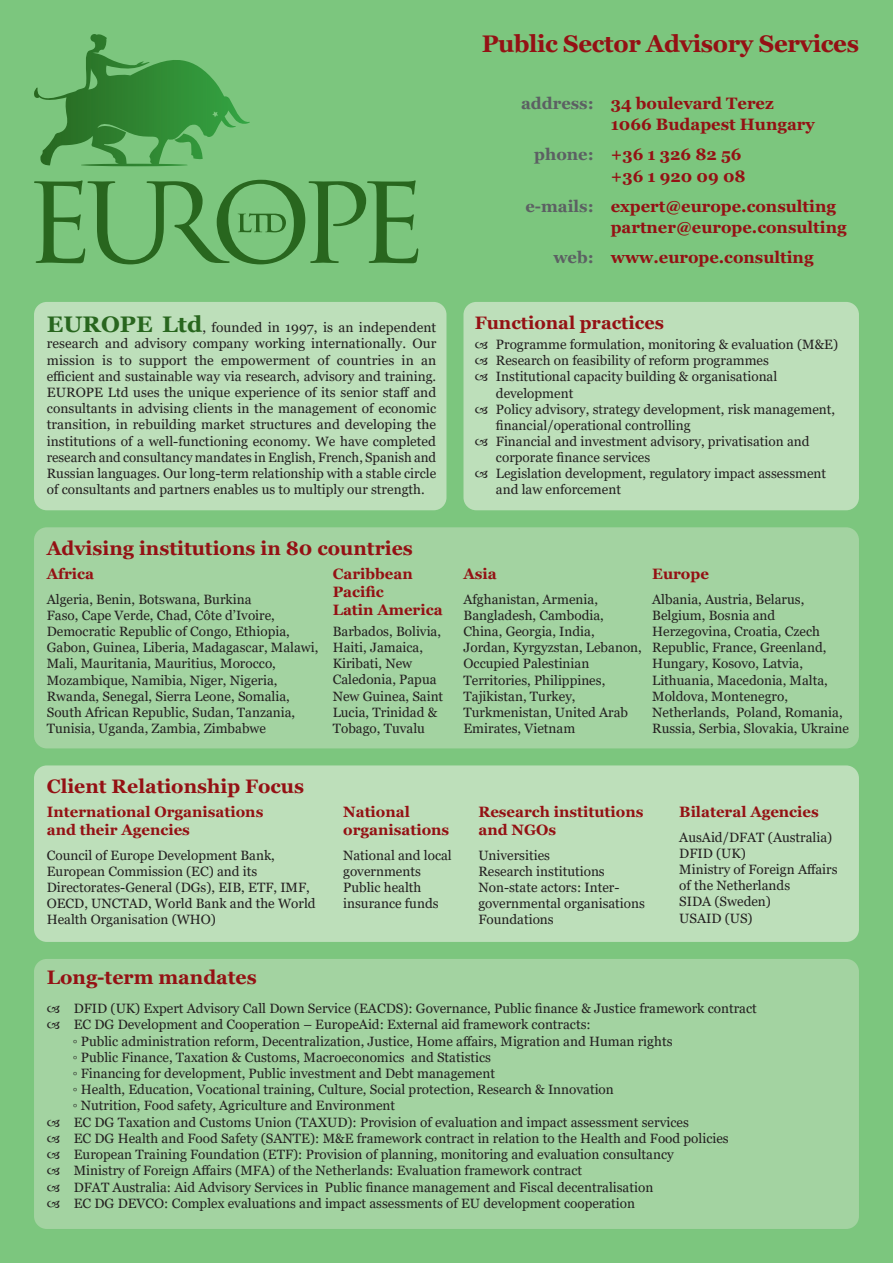
<style>
.page{position:relative;width:893px;height:1263px;background:#7cc67e}
.page>*{position:absolute;margin:0;border:0;box-sizing:border-box;transform-origin:0 0}
.t1{font:700 24px "Georgia";letter-spacing:-.015em;color:#941114}
.t2{font:700 19.5px "Georgia";color:#941114}
.t3{font:700 18px "Georgia";color:#941114}
.t4{font:700 16.5px/21.6px "Georgia";color:#941114}
.t5{font:700 15px/18px "Georgia";color:#941114}
.t6{font:13.5px/16.2px "Georgia";color:#231f20}
.s1{color:#5c6063}
.s2{font-weight:700;font-size:22.5px;color:#28661e}
</style>
<div class="page">
<svg style="left:34px;top:180px;width:384px;height:84px"></svg>
<svg style="left:34px;top:34px;width:216px;height:132px"></svg>
<div style="left:34px;top:959px;width:825px;height:270px;background:#a3d3a1;border-radius:13px"></div>
<div style="left:463px;top:302px;width:396px;height:208px;background:#bddfba;border-radius:13px"></div>
<div style="left:34px;top:302px;width:412px;height:208px;background:#bddfba;border-radius:13px"></div>
<div style="left:34px;top:527px;width:825px;height:221px;background:#a3d3a1;border-radius:13px"></div>
<div style="left:34px;top:765px;width:825px;height:177px;background:#bddfba;border-radius:13px"></div>
<h1 class="t1" style="left:482px;top:28px;width:379px">Public Sector Advisory Services</h1>
<p class="t4" style="left:611px;top:92px;width:205px;text-indent:-90px"><span class="s1">address:</span> 34 boulevard Terez<br>1066 Budapest Hungary</p>
<p class="t4" style="left:534px;top:144px;width:213px;text-align:right"><span class="s1">phone:</span> +36 1 326 82 56 +36 1 920 09 08</p>
<p class="t4" style="left:611px;top:195px;width:237px;text-indent:-85px"><span class="s1">e-mails:</span> expert@europe.consulting partner@europe.consulting</p>
<p class="t4" style="left:553px;top:247px;width:262px"><span class="s1">web:</span> www.europe.consulting</p>
<p class="t6" style="left:47px;top:320px;width:391px;text-align:justify"><span class="s2">EUROPE Ltd</span>, founded in 1997, is an independent research and advisory company working internationally. Our mission is to support the empowerment of countries in an efficient and sustainable way via research, advisory and training.<br>EUROPE Ltd uses the unique experience of its senior staff and consultants in advising clients in the management of economic transition, in rebuilding market structures and developing the institutions of a well-functioning economy. We have completed research and consultancy mandates in English, French, Spanish and Russian languages. Our long-term relationship with a stable circle of consultants and partners enables us to multiply our strength.</p>
<h3 class="t3" style="left:475px;top:311px;width:191px">Functional practices</h3>
<p class="t6" style="left:496px;top:337px;width:344px">Programme formulation, monitoring &amp; evaluation (M&amp;E)<br>Research on feasibility of reform programmes Institutional capacity building &amp; organisational development<br>Policy advisory, strategy development, risk management, financial/operational controlling<br>Financial and investment advisory, privatisation and corporate finance services<br>Legislation development, regulatory impact assessment and law enforcement</p>
<h2 class="t2" style="left:47px;top:535px;width:368px">Advising institutions in 80 countries</h2>
<p class="t5" style="left:47px;top:565px;width:49px">Africa</p>
<p class="t6" style="left:47px;top:591px;width:273px">Algeria, Benin, Botswana, Burkina<br>Faso, Cape Verde, Chad, Côte d’Ivoire, Democratic Republic of Congo, Ethiopia, Gabon, Guinea, Liberia, Madagascar, Malawi, Mali, Mauritania, Mauritius, Morocco, Mozambique, Namibia, Niger, Nigeria, Rwanda, Senegal, Sierra Leone, Somalia, South African Republic, Sudan, Tanzania, Tunisia, Uganda, Zambia, Zimbabwe</p>
<p class="t5" style="left:333px;top:565px;width:111px">Caribbean<br>Pacific<br>Latin America</p>
<p class="t6" style="left:333px;top:623px;width:112px">Barbados, Bolivia,<br>Haiti, Jamaica,<br>Kiribati, New<br>Caledonia, Papua<br>New Guinea, Saint<br>Lucia, Trinidad &amp;<br>Tobago, Tuvalu</p>
<p class="t5" style="left:463px;top:565px;width:35px">Asia</p>
<p class="t6" style="left:463px;top:591px;width:180px">Afghanistan, Armenia,<br>Bangladesh, Cambodia,<br>China, Georgia, India,<br>Jordan, Kyrgyzstan, Lebanon,<br>Occupied Palestinian<br>Territories, Philippines,<br>Tajikistan, Turkey,<br>Turkmenistan, United Arab<br>Emirates, Vietnam</p>
<p class="t5" style="left:652px;top:565px;width:58px">Europe</p>
<p class="t6" style="left:652px;top:591px;width:198px">Albania, Austria, Belarus,<br>Belgium, Bosnia and<br>Herzegovina, Croatia, Czech<br>Republic, France, Greenland,<br>Hungary, Kosovo, Latvia,<br>Lithuania, Macedonia, Malta,<br>Moldova, Montenegro,<br>Netherlands, Poland, Romania,<br>Russia, Serbia, Slovakia, Ukraine</p>
<h2 class="t2" style="left:47px;top:774px;width:259px">Client Relationship Focus</h2>
<p class="t5" style="left:47px;top:803px;width:218px">International Organisations and their Agencies</p>
<p class="t6" style="left:47px;top:847px;width:270px">Council of Europe Development Bank, European Commission (EC) and its Directorates-General (DGs), EIB, ETF, IMF, OECD, UNCTAD, World Bank and the World Health Organisation (WHO)</p>
<p class="t5" style="left:343px;top:803px;width:108px">National organisations</p>
<p class="t6" style="left:343px;top:847px;width:110px">National and local governments<br>Public health insurance funds</p>
<p class="t5" style="left:478px;top:803px;width:167px">Research institutions and NGOs</p>
<p class="t6" style="left:478px;top:847px;width:168px">Universities<br>Research institutions<br>Non-state actors: Inter&shy;governmental organisations<br>Foundations</p>
<p class="t5" style="left:679px;top:803px;width:141px">Bilateral Agencies</p>
<p class="t6" style="left:679px;top:829px;width:160px">AusAid/DFAT (Australia)<br>DFID (UK)<br>Ministry of Foreign Affairs of the Netherlands<br>SIDA (Sweden)<br>USAID (US)</p>
<h2 class="t2" style="left:47px;top:965px;width:212px">Long-term mandates</h2>
<p class="t6" style="left:73px;top:1001px;width:686px">DFID (UK) Expert Advisory Call Down Service (EACDS): Governance, Public finance &amp; Justice framework contract EC DG Development and Cooperation – EuropeAid: External aid framework contracts:<br>◦ Public administration reform, Decentralization, Justice, Home affairs, Migration and Human rights<br>◦ Public Finance, Taxation &amp; Customs, Macroeconomics and Statistics<br>◦ Financing for development, Public investment and Debt management<br>◦ Health, Education, Vocational training, Culture, Social protection, Research &amp; Innovation<br>◦ Nutrition, Food safety, Agriculture and Environment<br>EC DG Taxation and Customs Union (TAXUD): Provision of evaluation and impact assessment services<br>EC DG Health and Food Safety (SANTE): M&amp;E framework contract in relation to the Health and Food policies European Training Foundation (ETF): Provision of planning, monitoring and evaluation consultancy<br>Ministry of Foreign Affairs (MFA) of the Netherlands: Evaluation framework contract<br>DFAT Australia: Aid Advisory Services in Public finance management and Fiscal decentralisation<br>EC DG DEVCO: Complex evaluations and impact assessments of EU development cooperation</p>
</div>
